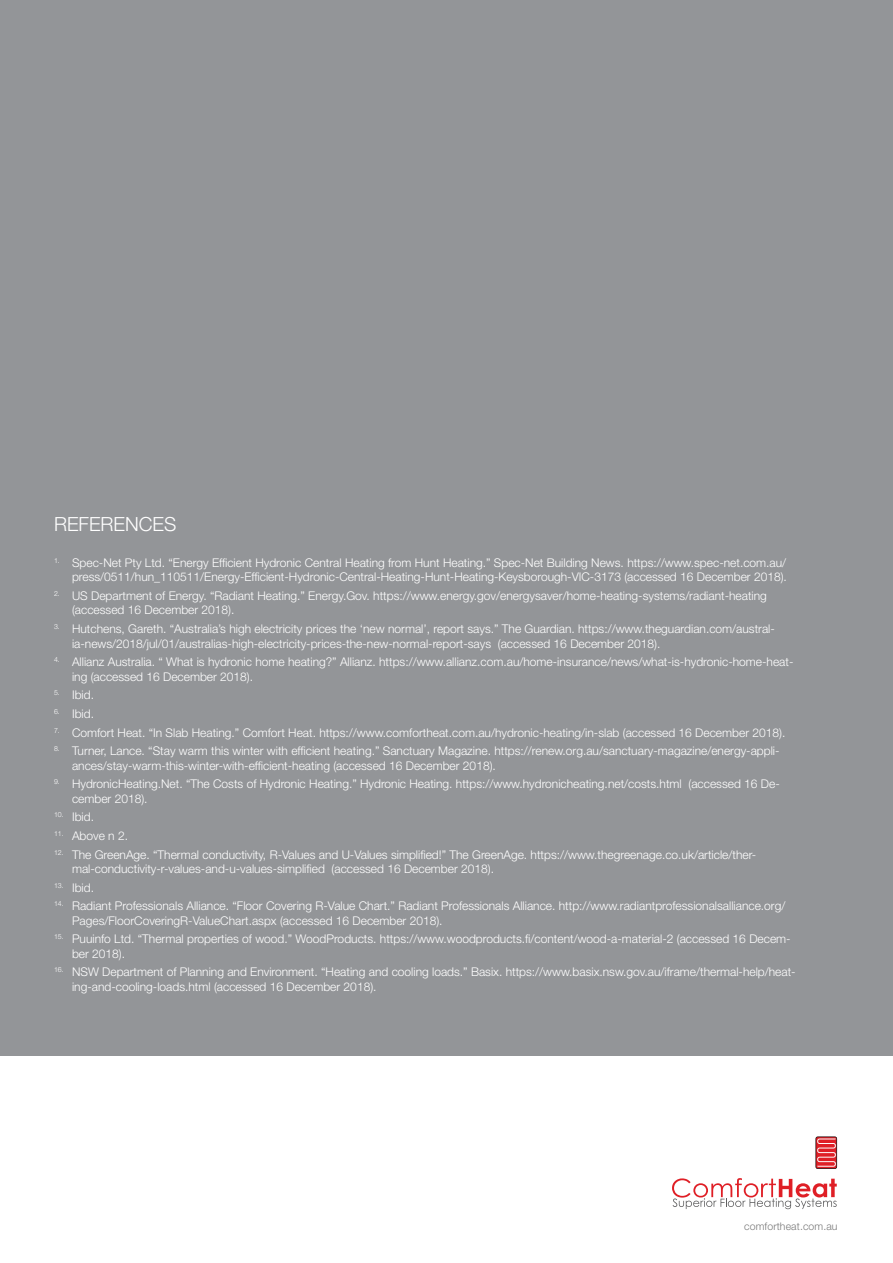
<style>
.page{position:relative;width:893px;height:1263px;background:#fff}
.page>*{position:absolute;margin:0;border:0;box-sizing:border-box;transform-origin:0 0}
.t1{font:300 19.5px "Helvetica Neue LT Std";color:#fff}
.t2{font:300 12px/14.4px "Helvetica Neue LT Std";color:#fff}
.t3{font:300 10.5px "Helvetica Neue";color:#797979}
</style>
<div class="page">
<div style="left:0;top:0;width:893px;height:1055px;background:#939598"></div>
<svg style="left:815px;top:1136px;width:22px;height:33px"></svg>
<svg style="left:672px;top:1178px;width:165px;height:31px"></svg>
<h1 class="t1" style="left:54px;top:512px;width:124px">REFERENCES</h1>
<p class="t2" style="left:54px;top:555px;width:734px;text-align:right"><sup>1.</sup> Spec-Net Pty Ltd. “Energy Efficient Hydronic Central Heating from Hunt Heating.” Spec-Net Building News. https://www.spec-net.com.au/ press/0511/hun_110511/Energy-Efficient-Hydronic-Central-Heating-Hunt-Heating-Keysborough-VIC-3173 (accessed 16 December 2018).</p>
<p class="t2" style="left:72px;top:588px;width:696px;text-indent:-18px"><sup>2.</sup> US Department of Energy. “Radiant Heating.” Energy.Gov. https://www.energy.gov/energysaver/home-heating-systems/radiant-heating (accessed 16 December 2018).</p>
<p class="t2" style="left:72px;top:621px;width:704px;text-indent:-18px"><sup>3.</sup> Hutchens, Gareth. “Australia’s high electricity prices the ‘new normal’, report says.” The Guardian. https://www.theguardian.com/austral&shy;ia-news/2018/jul/01/australias-high-electricity-prices-the-new-normal-report-says (accessed 16 December 2018).</p>
<p class="t2" style="left:72px;top:654px;width:723px;text-indent:-18px"><sup>4.</sup> Allianz Australia. “ What is hydronic home heating?” Allianz. https://www.allianz.com.au/home-insurance/news/what-is-hydronic-home-heat&shy;ing (accessed 16 December 2018).</p>
<p class="t2" style="left:54px;top:687px;width:41px"><sup>5.</sup> Ibid.</p>
<p class="t2" style="left:54px;top:706px;width:41px"><sup>6.</sup> Ibid.</p>
<p class="t2" style="left:54px;top:725px;width:733px"><sup>7.</sup> Comfort Heat. “In Slab Heating.” Comfort Heat. https://www.comfortheat.com.au/hydronic-heating/in-slab (accessed 16 December 2018).</p>
<p class="t2" style="left:72px;top:743px;width:709px;text-indent:-18px"><sup>8.</sup> Turner, Lance. “Stay warm this winter with efficient heating.” Sanctuary Magazine. https://renew.org.au/sanctuary-magazine/energy-appli&shy;ances/stay-warm-this-winter-with-efficient-heating (accessed 16 December 2018).</p>
<p class="t2" style="left:72px;top:776px;width:709px;text-indent:-18px"><sup>9.</sup> HydronicHeating.Net. “The Costs of Hydronic Heating.” Hydronic Heating. https://www.hydronicheating.net/costs.html (accessed 16 De&shy;cember 2018).</p>
<p class="t2" style="left:54px;top:810px;width:42px"><sup>10.</sup> Ibid.</p>
<p class="t2" style="left:54px;top:828px;width:76px"><sup>11.</sup> Above n 2.</p>
<p class="t2" style="left:72px;top:847px;width:686px;text-indent:-18px"><sup>12.</sup> The GreenAge. “Thermal conductivity, R-Values and U-Values simplified!” The GreenAge. https://www.thegreenage.co.uk/article/ther&shy;mal-conductivity-r-values-and-u-values-simplified (accessed 16 December 2018).</p>
<p class="t2" style="left:54px;top:880px;width:42px"><sup>13.</sup> Ibid.</p>
<p class="t2" style="left:72px;top:899px;width:715px;text-indent:-18px"><sup>14.</sup> Radiant Professionals Alliance. “Floor Covering R-Value Chart.” Radiant Professionals Alliance. http://www.radiantprofessionalsalliance.org/<br>Pages/FloorCoveringR-ValueChart.aspx (accessed 16 December 2018).</p>
<p class="t2" style="left:72px;top:932px;width:720px;text-indent:-18px"><sup>15.</sup> Puuinfo Ltd. “Thermal properties of wood.” WoodProducts. https://www.woodproducts.fi/content/wood-a-material-2 (accessed 16 Decem&shy;ber 2018).</p>
<p class="t2" style="left:72px;top:965px;width:725px;text-indent:-18px"><sup>16.</sup> NSW Department of Planning and Environment. “Heating and cooling loads.” Basix. https://www.basix.nsw.gov.au/iframe/thermal-help/heat&shy;ing-and-cooling-loads.html (accessed 16 December 2018).</p>
<p class="t3" style="left:744px;top:1220px;width:95px">comfortheat.com.au</p>
</div>
